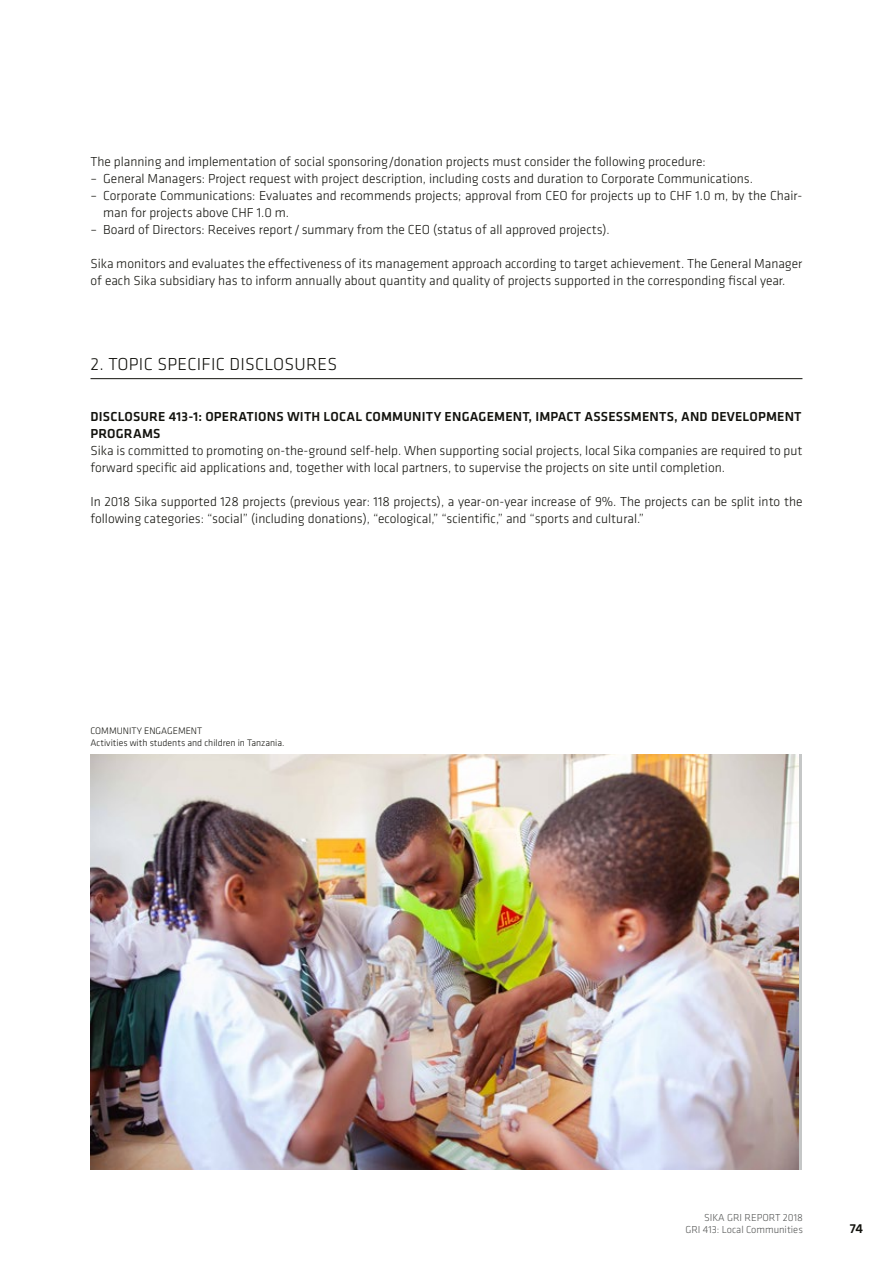
<style>
.page{position:relative;width:893px;height:1263px;background:#fff}
.page>*{position:absolute;margin:0;border:0;box-sizing:border-box;transform-origin:0 0}
.t1{font:300 18px "Klavika";letter-spacing:.015em;color:#12120d}
.t2{font:300 13.5px/17px "Klavika";color:#12120d}
.t3{font:500 13.5px/17px "Klavika";letter-spacing:.015em;color:#12120d}
.t4{font:300 10.5px/12.6px "Klavika";color:#555756;text-align:right}
.t5{font:300 9.75px/11.2px "Klavika";color:#12120d}
</style>
<div class="page">
<hr style="left:91px;top:378px;width:711px;height:1px;background:#12120d">
<img style="left:91px;top:754px;width:708px;height:415px">
<p class="t2" style="left:91px;top:153px;width:617px">The planning and implementation of social sponsoring/donation projects must consider the following procedure:</p>
<p class="t2" style="left:91px;top:170px;width:664px">– General Managers: Project request with project description, including costs and duration to Corporate Communications.</p>
<p class="t2" style="left:103px;top:187px;width:701px;text-indent:-13px">– Corporate Communications: Evaluates and recommends projects; approval from CEO for projects up to CHF 1.0 m, by the Chair&shy;man for projects above CHF 1.0 m.</p>
<p class="t2" style="left:91px;top:221px;width:521px">– Board of Directors: Receives report / summary from the CEO (status of all approved projects).</p>
<p class="t2" style="left:91px;top:255px;width:713px">Sika monitors and evaluates the effectiveness of its management approach according to target achievement. The General Manager of each Sika subsidiary has to inform annually about quantity and quality of projects supported in the corresponding fiscal year.</p>
<h1 class="t1" style="left:91px;top:353px;width:248px">2. TOPIC SPECIFIC DISCLOSURES</h1>
<p class="t3" style="left:91px;top:408px;width:713px">DISCLOSURE 413-1: OPERATIONS WITH LOCAL COMMUNITY ENGAGEMENT, IMPACT ASSESSMENTS, AND DEVELOPMENT<br>PROGRAMS</p>
<p class="t2" style="left:91px;top:442px;width:713px">Sika is committed to promoting on-the-ground self-help. When supporting social projects, local Sika companies are required to put forward specific aid applications and, together with local partners, to supervise the projects on site until completion.</p>
<p class="t2" style="left:91px;top:493px;width:713px">In 2018 Sika supported 128 projects (previous year: 118 projects), a year-on-year increase of 9%. The projects can be split into the following categories: “social” (including donations), “ecological,” “scientific,” and “sports and cultural.”</p>
<p class="t5" style="left:91px;top:725px;width:196px">COMMUNITY ENGAGEMENT<br>Activities with students and children in Tanzania.</p>
<p class="t4" style="left:685px;top:1211px;width:119px">SIKA GRI REPORT 2018<br>GRI 413: Local Communities</p>
<p class="t3" style="left:850px;top:1220px;width:15px">74</p>
</div>
